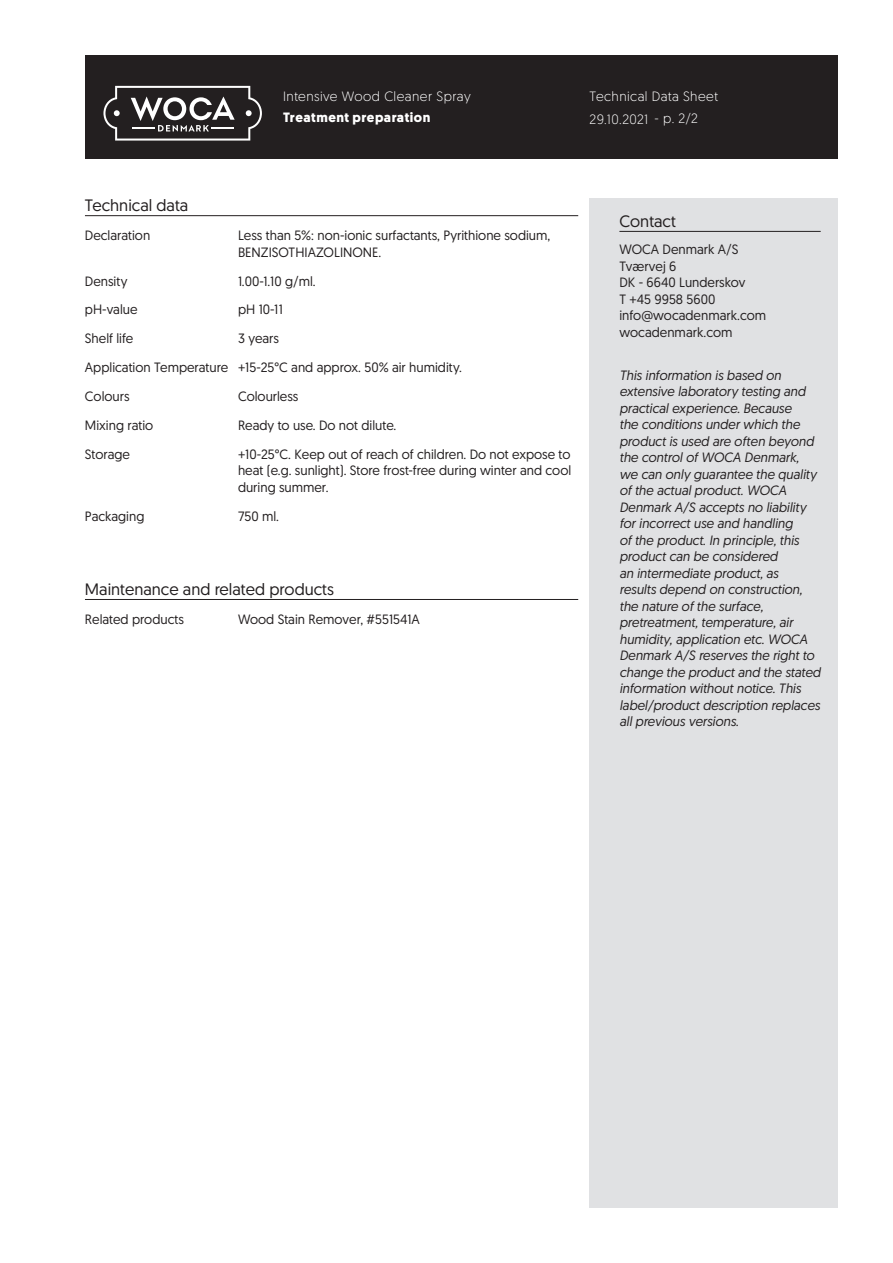
<style>
.page{position:relative;width:893px;height:1263px;background:#fff}
.page>*{position:absolute;margin:0;border:0;box-sizing:border-box;transform-origin:0 0}
.skyBodyHdn{font:16.5px "Geomanist";color:#231f20}
.skyContactHdnBodytex{font:16.5px "Geomanist";color:#231f20}
.skyDisclaimerTxtBody{font:italic 13.5px/16.5px "Geomanist";color:#231f20}
.skyBodyTxt{font:13.5px/16.5px "Geomanist";color:#231f20}
.skyBodyCap{font:13.5px "Geomanist";color:#231f20}
.skyWhiteHdnBodytext{font:300 13.5px "Geomanist";letter-spacing:.03em;color:#fff}
.skyWhiteBoldHdnBodyt{font:700 13.5px "Geomanist";letter-spacing:.035em;color:#fff}
</style>
<div class="page">
<div style="left:85px;top:55px;width:753px;height:104px;background:#231f20"></div>
<div style="left:590px;top:198px;width:248px;height:1010px;background:#e0e1e3"></div>
<hr style="left:619px;top:231px;width:202px;height:1px;background:#231f20">
<hr style="left:85px;top:215px;width:493px;height:1px;background:#231f20">
<hr style="left:85px;top:599px;width:493px;height:1px;background:#231f20">
<svg style="left:103px;top:86px;width:159px;height:55px"></svg>
<p class="skyWhiteHdnBodytext" style="left:283px;top:87px;width:189px">Intensive Wood Cleaner Spray</p>
<p class="skyWhiteBoldHdnBodyt" style="left:283px;top:108px;width:149px">Treatment preparation</p>
<p class="skyWhiteHdnBodytext" style="left:590px;top:87px;width:130px">Technical Data Sheet</p>
<p class="skyWhiteHdnBodytext" style="left:590px;top:110px;width:60px">29.10.2021</p>
<p class="skyWhiteHdnBodytext" style="left:655px;top:110px;width:45px">- p. 2/2</p>
<p class="skyBodyHdn" style="left:85px;top:195px;width:105px">Technical data</p>
<p class="skyBodyCap" style="left:85px;top:227px;width:67px">Declaration</p>
<p class="skyBodyTxt" style="left:238px;top:227px;width:314px">Less than 5%: non-ionic surfactants, Pyrithione sodium,<br>BENZISOTHIAZOLINONE.</p>
<p class="skyBodyCap" style="left:85px;top:272px;width:44px">Density</p>
<p class="skyBodyTxt" style="left:238px;top:272px;width:79px">1.00-1.10 g/ml.</p>
<p class="skyBodyCap" style="left:85px;top:301px;width:54px">pH-value</p>
<p class="skyBodyTxt" style="left:238px;top:301px;width:46px">pH 10-11</p>
<p class="skyBodyCap" style="left:85px;top:330px;width:50px">Shelf life</p>
<p class="skyBodyTxt" style="left:238px;top:330px;width:43px">3 years</p>
<p class="skyBodyCap" style="left:85px;top:359px;width:145px">Application Temperature</p>
<p class="skyBodyTxt" style="left:238px;top:359px;width:225px">+15-25°C and approx. 50% air humidity.</p>
<p class="skyBodyCap" style="left:85px;top:388px;width:46px">Colours</p>
<p class="skyBodyTxt" style="left:238px;top:388px;width:62px">Colourless</p>
<p class="skyBodyCap" style="left:85px;top:416px;width:70px">Mixing ratio</p>
<p class="skyBodyTxt" style="left:238px;top:416px;width:160px">Ready to use. Do not dilute.</p>
<p class="skyBodyCap" style="left:85px;top:445px;width:47px">Storage</p>
<p class="skyBodyTxt" style="left:238px;top:445px;width:335px;text-align:justify">+10-25°C. Keep out of reach of children. Do not expose to heat (e.g. sunlight). Store frost-free during winter and cool during summer.</p>
<p class="skyBodyCap" style="left:85px;top:507px;width:61px">Packaging</p>
<p class="skyBodyTxt" style="left:238px;top:507px;width:43px">750 ml.</p>
<p class="skyBodyHdn" style="left:85px;top:578px;width:250px">Maintenance and related products</p>
<p class="skyBodyCap" style="left:85px;top:610px;width:100px">Related products</p>
<p class="skyBodyTxt" style="left:238px;top:610px;width:183px">Wood Stain Remover, #551541A</p>
<p class="skyContactHdnBodytex" style="left:619px;top:210px;width:58px">Contact</p>
<p class="skyBodyTxt" style="left:619px;top:241px;width:121px">WOCA Denmark A/S</p>
<p class="skyBodyTxt" style="left:619px;top:257px;width:59px">Tværvej 6</p>
<p class="skyBodyTxt" style="left:619px;top:274px;width:127px">DK - 6640 Lunderskov</p>
<p class="skyBodyTxt" style="left:619px;top:290px;width:97px">T +45 9958 5600</p>
<p class="skyBodyTxt" style="left:619px;top:307px;width:148px">info@wocadenmark.com</p>
<p class="skyBodyTxt" style="left:619px;top:323px;width:115px">wocadenmark.com</p>
<p class="skyDisclaimerTxtBody" style="left:619px;top:366px;width:203px">This information is based on extensive laboratory testing and practical experience. Because<br>the conditions under which the product is used are often beyond the control of WOCA Denmark,<br>we can only guarantee the quality of the actual product. WOCA<br>Denmark A/S accepts no liability for incorrect use and handling<br>of the product. In principle, this product can be considered<br>an intermediate product, as<br>results depend on construction, the nature of the surface, pretreatment, temperature, air humidity, application etc. WOCA<br>Denmark A/S reserves the right to change the product and the stated information without notice. This label/product description replaces all previous versions.</p>
</div>
